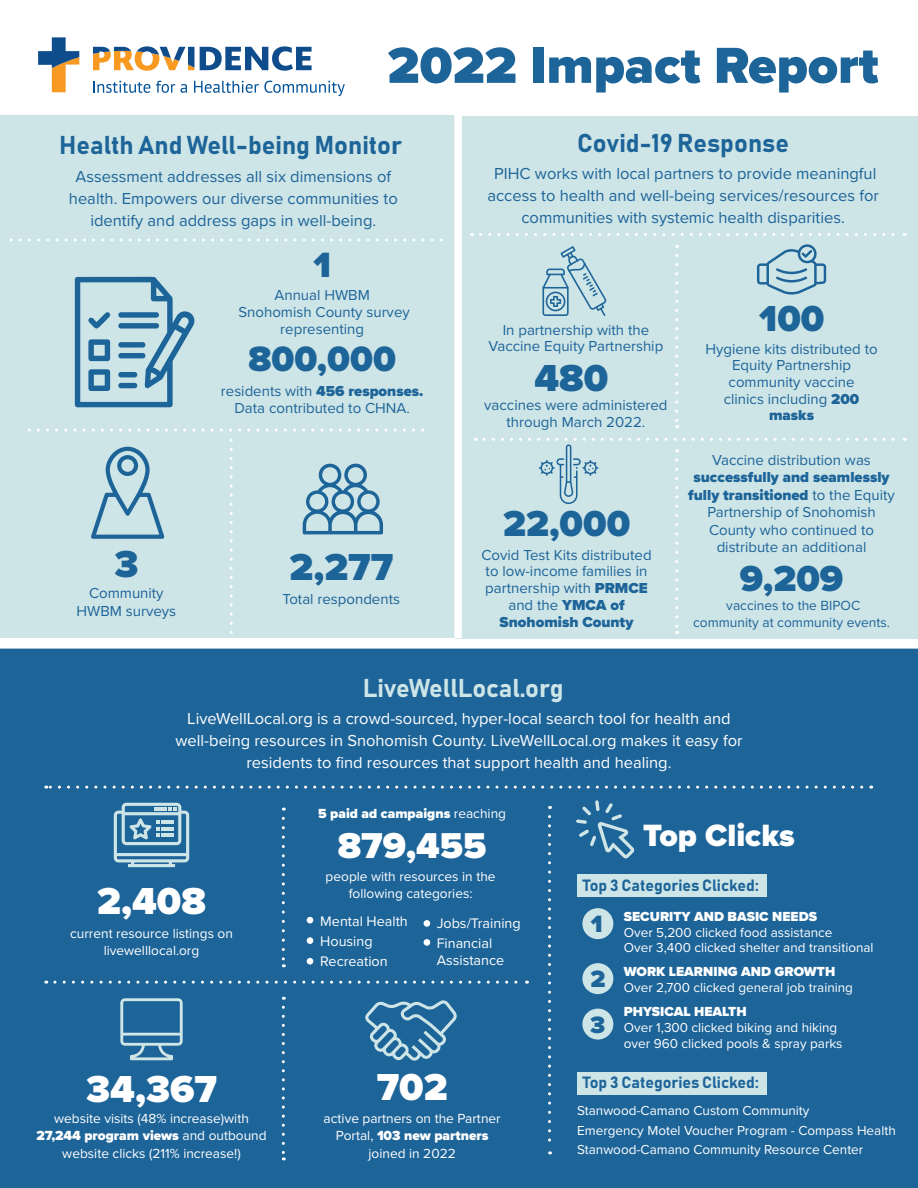
<style>
.page{position:relative;width:918px;height:1188px;background:#fff}
.page>*{position:absolute;margin:0;border:0;box-sizing:border-box;transform-origin:0 0}
.t1{font:900 52.5px "Proxima Nova";color:#1d6499}
.t2{font:900 39px "Proxima Nova";color:#fff}
.t3{font:900 39px "Proxima Nova";color:#1d6499}
.t4{font:900 37.5px "Proxima Nova";color:#1d6499}
.t5{font:900 37.35px "Proxima Nova";color:#fff}
.t6{font:900 36.45px "Proxima Nova";color:#1d6499}
.t7{font:900 31.95px "Proxima Nova";color:#fff}
.t8{font:25.5px "Bahnschrift";color:#1d6499}
.t9{font:25.5px "Bahnschrift";color:#cee5e7}
.t10{font:900 24.45px/45.5px "Proxima Nova";color:#1d6499}
.t11{font:16.5px/21.9px "Proxima Nova";color:#1d6499;text-align:center}
.t12{font:16.5px/21.9px "Proxima Nova";color:#fff;text-align:center}
.t13{font:16.2px "Bahnschrift";color:#1d6499}
.t14{font:15px/16.8px "Proxima Nova";color:#1d6499;text-align:center}
.t15{font:14.4px/19.8px "Proxima Nova";color:#fff}
.t16{font:13.8px/17.5px "Proxima Nova";color:#1d6499;text-align:center}
.t17{font:13.65px/17.4px "Proxima Nova";color:#fff;text-align:center}
.t18{font:900 13.65px "Proxima Nova";color:#fff}
.t19{font:13.5px/15.9px "Proxima Nova";color:#fff}
.s1{font-weight:900}
.s2{font-weight:400}
</style>
<div class="page">
<div style="left:0;top:116px;width:458px;height:522px;background:#cee5e7"></div>
<div style="left:456px;top:117px;width:462px;height:522px;background:#cee5e7"></div>
<div style="left:0;top:644px;width:918px;height:544px;background:#1d6499"></div>
<svg style="left:114px;top:803px;width:75px;height:64px"></svg>
<hr style="left:161px;top:833px;width:12px;height:4px;background:#cee5e7">
<svg style="left:46px;top:786px;width:816px;height:3px"></svg>
<svg style="left:675px;top:255px;width:3px;height:173px"></svg>
<svg style="left:548px;top:817px;width:3px;height:337px"></svg>
<svg style="left:282px;top:818px;width:3px;height:149px"></svg>
<svg style="left:282px;top:1007px;width:3px;height:153px"></svg>
<svg style="left:55px;top:981px;width:472px;height:3px"></svg>
<svg style="left:481px;top:233px;width:424px;height:3px"></svg>
<div style="left:454px;top:99px;width:8px;height:539px;background:#fff"></div>
<div style="left:0;top:641px;width:918px;height:8px;background:#fff"></div>
<svg style="left:365px;top:1000px;width:92px;height:61px"></svg>
<svg style="left:38px;top:37px;width:307px;height:59px"></svg>
<svg style="left:230px;top:440px;width:3px;height:193px"></svg>
<svg style="left:303px;top:464px;width:80px;height:70px"></svg>
<svg style="left:11px;top:238px;width:432px;height:3px"></svg>
<svg style="left:29px;top:428px;width:395px;height:3px"></svg>
<svg style="left:75px;top:276px;width:120px;height:131px"></svg>
<svg style="left:91px;top:447px;width:73px;height:92px"></svg>
<svg style="left:542px;top:246px;width:64px;height:70px"></svg>
<svg style="left:484px;top:438px;width:421px;height:196px"></svg>
<svg style="left:757px;top:244px;width:69px;height:51px"></svg>
<div style="left:424px;top:920px;width:6px;height:7px;background:#fff;border-radius:50%"></div>
<div style="left:424px;top:939px;width:6px;height:7px;background:#fff;border-radius:50%"></div>
<div style="left:577px;top:875px;width:190px;height:22px;background:#cee5e7"></div>
<div style="left:577px;top:1072px;width:190px;height:23px;background:#cee5e7"></div>
<div style="left:582px;top:908px;width:31px;height:31px;background:#cee5e7;border-radius:50%"></div>
<div style="left:582px;top:963px;width:31px;height:31px;background:#cee5e7;border-radius:50%"></div>
<div style="left:582px;top:1009px;width:31px;height:31px;background:#cee5e7;border-radius:50%"></div>
<svg style="left:576px;top:800px;width:59px;height:59px"></svg>
<svg style="left:120px;top:998px;width:63px;height:62px"></svg>
<svg style="left:307px;top:917px;width:6px;height:6px"></svg>
<div style="left:307px;top:937px;width:6px;height:7px;background:#fff;border-radius:50%"></div>
<div style="left:307px;top:958px;width:6px;height:7px;background:#fff;border-radius:50%"></div>
<h1 class="t1" style="left:387px;top:26px;width:493px">2022 Impact Report</h1>
<h3 class="t8" style="left:59px;top:129px;width:344px">Health And Well-being Monitor</h3>
<p class="t11" style="left:69px;top:165px;width:330px">Assessment addresses all six dimensions of health. Empowers our diverse communities to identify and address gaps in well-being.</p>
<h3 class="t6" style="left:313px;top:238px;width:19px">1</h3>
<p class="t14" style="left:238px;top:286px;width:173px">Annual HWBM<br>Snohomish County survey representing</p>
<h3 class="t6" style="left:248px;top:332px;width:149px">800,000</h3>
<p class="t14" style="left:221px;top:382px;width:204px">residents with <span class="s1">456 responses.<br></span>Data contributed to CHNA.</p>
<h2 class="t3" style="left:114px;top:535px;width:26px">3</h2>
<p class="t14" style="left:77px;top:583px;width:101px;line-height:18.3px">Community<br>HWBM surveys</p>
<h2 class="t3" style="left:290px;top:538px;width:105px">2,277</h2>
<p class="t14" style="left:283px;top:590px;width:119px">Total respondents</p>
<h3 class="t8" style="left:577px;top:127px;width:214px">Covid-19 Response</h3>
<p class="t11" style="left:487px;top:162px;width:393px">PIHC works with local partners to provide meaningful access to health and well-being services/resources for communities with systemic health disparities.</p>
<p class="t14" style="left:489px;top:321px;width:176px;line-height:16.4px">In partnership with the<br>Vaccine Equity Partnership</p>
<h2 class="t3" style="left:534px;top:348px;width:75px">480</h2>
<p class="t14" style="left:484px;top:396px;width:185px;line-height:16.4px">vaccines were administered through March 2022.</p>
<h3 class="t4" style="left:503px;top:495px;width:129px">22,000</h3>
<p class="t14" style="left:481px;top:546px;width:172px">Covid Test Kits distributed to low-income families in partnership with <span class="s1">PRMCE </span>and the <span class="s1">YMCA of<br>Snohomish County</span></p>
<h3 class="t4" style="left:759px;top:290px;width:67px">100</h3>
<p class="t14" style="left:705px;top:340px;width:174px">Hygiene kits distributed to<br>Equity Partnership community vaccine<br>clinics including <span class="s1">200 masks</span></p>
<p class="t14" style="left:712px;top:450px;width:160px">Vaccine distribution was</p>
<p class="t14" style="left:688px;top:468px;width:208px;line-height:17.5px"><span class="s1">successfully and seamlessly fully transitioned</span> to the Equity<br>Partnership of Snohomish<br>County who continued to distribute an additional</p>
<h3 class="t4" style="left:740px;top:550px;width:105px">9,209</h3>
<p class="t16" style="left:693px;top:596px;width:199px">vaccines to the BIPOC community at community events.</p>
<h3 class="t9" style="left:363px;top:672px;width:202px">LiveWellLocal.org</h3>
<p class="t12" style="left:175px;top:707px;width:569px">LiveWellLocal.org is a crowd-sourced, hyper-local search tool for health and well-being resources in Snohomish County. LiveWellLocal.org makes it easy for residents to find resources that support health and healing.</p>
<h2 class="t2" style="left:97px;top:872px;width:110px">2,408</h2>
<p class="t17" style="left:70px;top:924px;width:164px">current resource listings on livewelllocal.org</p>
<h2 class="t2" style="left:86px;top:1060px;width:132px">34,367</h2>
<p class="t17" style="left:36px;top:1109px;width:232px">website visits (48% increase)with<br><span class="s1">27,244 program views</span> and outbound website clicks (211% increase!)</p>
<p class="t18" style="left:318px;top:804px;width:189px">5 paid ad campaigns <span class="s2">reaching</span></p>
<h3 class="t5" style="left:338px;top:818px;width:150px">879,455</h3>
<p class="t17" style="left:326px;top:867px;width:171px">people with resources in the following categories:</p>
<p class="t15" style="left:320px;top:910px;width:89px">Mental Health<br>Housing<br>Recreation</p>
<p class="t15" style="left:437px;top:912px;width:86px">Jobs/Training<br>Financial</p>
<p class="t15" style="left:437px;top:950px;width:69px">Assistance</p>
<h2 class="t2" style="left:377px;top:1058px;width:72px">702</h2>
<p class="t17" style="left:324px;top:1109px;width:179px">active partners on the Partner<br>Portal, <span class="s1">103 new partners </span>joined in 2022</p>
<h3 class="t7" style="left:643px;top:811px;width:153px">Top Clicks</h3>
<p class="t13" style="left:583px;top:875px;width:177px">Top 3 Categories Clicked:</p>
<h3 class="t10" style="left:591px;top:901px;width:13px">1</h3>
<h3 class="t10" style="left:590px;top:956px;width:17px">2<br>3</h3>
<p class="t18" style="left:624px;top:906px;width:195px">SECURITY AND BASIC NEEDS</p>
<p class="t19" style="left:624px;top:923px;width:251px">Over 5,200 clicked food assistance<br>Over 3,400 clicked shelter and transitional</p>
<p class="t18" style="left:624px;top:962px;width:213px">WORK LEARNING AND GROWTH</p>
<p class="t19" style="left:624px;top:979px;width:231px">Over 2,700 clicked general job training</p>
<p class="t18" style="left:624px;top:1001px;width:124px">PHYSICAL HEALTH</p>
<p class="t19" style="left:624px;top:1019px;width:220px">Over 1,300 clicked biking and hiking over 960 clicked pools &amp; spray parks</p>
<p class="t13" style="left:583px;top:1072px;width:177px">Top 3 Categories Clicked:</p>
<p class="t19" style="left:577px;top:1100px;width:320px;line-height:19.5px">Stanwood-Camano Custom Community<br>Emergency Motel Voucher Program - Compass Health<br>Stanwood-Camano Community Resource Center</p>
</div>
